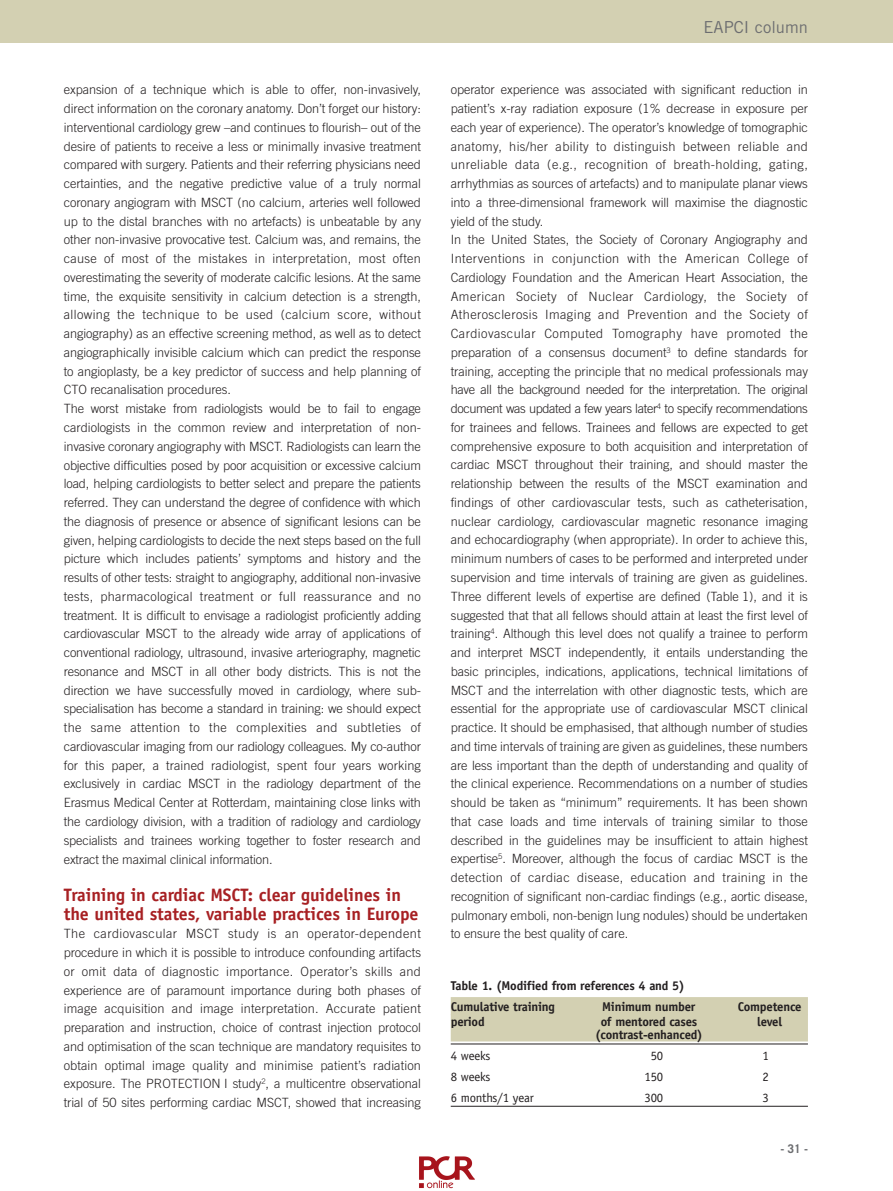
<style>
.page{position:relative;width:893px;height:1191px;background:#fff}
.page>*{position:absolute;margin:0;border:0;box-sizing:border-box;transform-origin:0 0}
.t1{font:700 18px/18.8px "Officina Sans Std";letter-spacing:-.005em;color:#a72023}
.t2{font:16.5px "Trade Gothic LT Std";color:#6c6d70}
.t3{font:300 12.75px/18.8px "Trade Gothic LT Std";letter-spacing:-.005em;color:#231f20}
.t4{font:700 12.75px/20.7px "Officina Sans Std";letter-spacing:-.015em;color:#231f20}
.t5{font:12.75px "Officina Sans Std";letter-spacing:-.015em;color:#231f20}
.t6{font:700 12px "Trade Gothic LT Std";color:#6c6d70}
</style>
<div class="page">
<div style="left:0;top:0;width:893px;height:43px;background:#d3d0b2"></div>
<div style="left:451px;top:997px;width:357px;height:18px;background:#d3d0b2"></div>
<div style="left:451px;top:1014px;width:357px;height:14px;background:#d3d0b2"></div>
<div style="left:451px;top:1028px;width:357px;height:13px;background:#d3d0b2"></div>
<hr style="left:451px;top:1043px;width:357px;height:1px;background:#231f20">
<hr style="left:451px;top:1105px;width:357px;height:1px;background:#231f20">
<img style="left:419px;top:1156px;width:56px;height:33px">
<p class="t3" style="left:64px;top:81px;width:359px">expansion of a technique which is able to offer, non-invasively, direct information on the coronary anatomy. Don’t forget our history: interventional cardiology grew –and continues to flourish– out of the desire of patients to receive a less or minimally invasive treatment compared with surgery. Patients and their referring physicians need certainties, and the negative predictive value of a truly normal coronary angiogram with MSCT (no calcium, arteries well followed up to the distal branches with no artefacts) is unbeatable by any other non-invasive provocative test. Calcium was, and remains, the cause of most of the mistakes in interpretation, most often overestimating the severity of moderate calcific lesions. At the same time, the exquisite sensitivity in calcium detection is a strength, allowing the technique to be used (calcium score, without angiography) as an effective screening method, as well as to detect angiographically invisible calcium which can predict the response to angioplasty, be a key predictor of success and help planning of CTO recanalisation procedures.<br>The worst mistake from radiologists would be to fail to engage cardiologists in the common review and interpretation of non&shy;invasive coronary angiography with MSCT. Radiologists can learn the objective difficulties posed by poor acquisition or excessive calcium load, helping cardiologists to better select and prepare the patients referred. They can understand the degree of confidence with which the diagnosis of presence or absence of significant lesions can be given, helping cardiologists to decide the next steps based on the full picture which includes patients’ symptoms and history and the results of other tests: straight to angiography, additional non-invasive tests, pharmacological treatment or full reassurance and no treatment. It is difficult to envisage a radiologist proficiently adding cardiovascular MSCT to the already wide array of applications of conventional radiology, ultrasound, invasive arteriography, magnetic resonance and MSCT in all other body districts. This is not the direction we have successfully moved in cardiology, where sub&shy;specialisation has become a standard in training: we should expect the same attention to the complexities and subtleties of cardiovascular imaging from our radiology colleagues. My co-author for this paper, a trained radiologist, spent four years working exclusively in cardiac MSCT in the radiology department of the Erasmus Medical Center at Rotterdam, maintaining close links with the cardiology division, with a tradition of radiology and cardiology specialists and trainees working together to foster research and extract the maximal clinical information.</p>
<h1 class="t1" style="left:64px;top:887px;width:356px">Training in cardiac MSCT: clear guidelines in the united states, variable practices in Europe</h1>
<p class="t3" style="left:64px;top:925px;width:359px;text-align:justify">The cardiovascular MSCT study is an operator-dependent procedure in which it is possible to introduce confounding artifacts or omit data of diagnostic importance. Operator’s skills and experience are of paramount importance during both phases of image acquisition and image interpretation. Accurate patient preparation and instruction, choice of contrast injection protocol and optimisation of the scan technique are mandatory requisites to obtain optimal image quality and minimise patient’s radiation exposure. The PROTECTION I study<sup>2</sup>, a multicentre observational trial of 50 sites performing cardiac MSCT, showed that increasing</p>
<p class="t2" style="left:703px;top:18px;width:106px">EAPCI column</p>
<p class="t3" style="left:451px;top:81px;width:359px">operator experience was associated with significant reduction in patient’s x-ray radiation exposure (1% decrease in exposure per each year of experience). The operator’s knowledge of tomographic anatomy, his/her ability to distinguish between reliable and unreliable data (e.g., recognition of breath-holding, gating, arrhythmias as sources of artefacts) and to manipulate planar views into a three-dimensional framework will maximise the diagnostic yield of the study.<br>In the United States, the Society of Coronary Angiography and Interventions in conjunction with the American College of Cardiology Foundation and the American Heart Association, the American Society of Nuclear Cardiology, the Society of Atherosclerosis Imaging and Prevention and the Society of Cardiovascular Computed Tomography have promoted the preparation of a consensus document<sup>3</sup> to define standards for training, accepting the principle that no medical professionals may have all the background needed for the interpretation. The original document was updated a few years later<sup>4</sup> to specify recommendations for trainees and fellows. Trainees and fellows are expected to get comprehensive exposure to both acquisition and interpretation of cardiac MSCT throughout their training, and should master the relationship between the results of the MSCT examination and findings of other cardiovascular tests, such as catheterisation, nuclear cardiology, cardiovascular magnetic resonance imaging and echocardiography (when appropriate). In order to achieve this, minimum numbers of cases to be performed and interpreted under supervision and time intervals of training are given as guidelines.<br>Three different levels of expertise are defined (Table 1), and it is suggested that that all fellows should attain at least the first level of training<sup>4</sup>. Although this level does not qualify a trainee to perform and interpret MSCT independently, it entails understanding the basic principles, indications, applications, technical limitations of MSCT and the interrelation with other diagnostic tests, which are essential for the appropriate use of cardiovascular MSCT clinical practice. It should be emphasised, that although number of studies and time intervals of training are given as guidelines, these numbers are less important than the depth of understanding and quality of the clinical experience. Recommendations on a number of studies should be taken as “minimum” requirements. It has been shown that case loads and time intervals of training similar to those described in the guidelines may be insufficient to attain highest expertise<sup>5</sup>. Moreover, although the focus of cardiac MSCT is the detection of cardiac disease, education and training in the recognition of significant non-cardiac findings (e.g., aortic disease, pulmonary emboli, non-benign lung nodules) should be undertaken to ensure the best quality of care.</p>
<p class="t4" style="left:451px;top:976px;width:236px">Table 1. (Modified from references 4 and 5)<br>Cumulative training</p>
<p class="t4" style="left:602px;top:997px;width:95px">Minimum number</p>
<p class="t4" style="left:738px;top:997px;width:65px">Competence</p>
<p class="t4" style="left:451px;top:1012px;width:35px">period</p>
<p class="t4" style="left:601px;top:1012px;width:98px">of mentored cases</p>
<p class="t4" style="left:757px;top:1012px;width:26px">level</p>
<p class="t4" style="left:595px;top:1025px;width:109px">(contrast-enhanced)</p>
<p class="t5" style="left:451px;top:1048px;width:41px">4 weeks</p>
<p class="t5" style="left:651px;top:1048px;width:14px">50</p>
<p class="t5" style="left:762px;top:1048px;width:8px">1</p>
<p class="t5" style="left:451px;top:1069px;width:41px">8 weeks</p>
<p class="t5" style="left:645px;top:1069px;width:20px">150</p>
<p class="t5" style="left:762px;top:1069px;width:8px">2</p>
<p class="t5" style="left:451px;top:1089px;width:85px">6 months/1 year</p>
<p class="t5" style="left:645px;top:1089px;width:20px">300</p>
<p class="t5" style="left:762px;top:1089px;width:8px">3</p>
<p class="t6" style="left:780px;top:1144px;width:29px">- 31 -</p>
</div>
